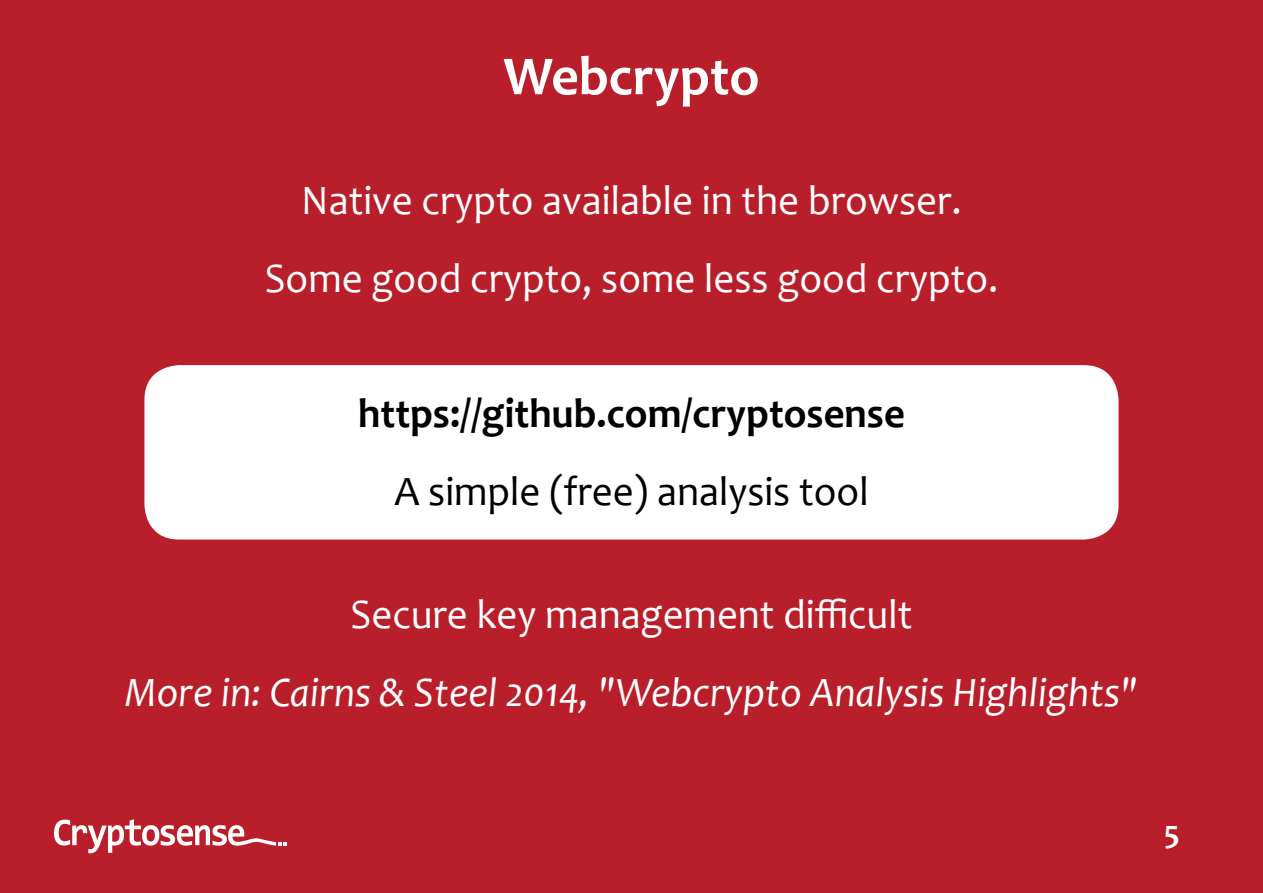
<style>
.page{position:relative;width:1263px;height:893px;background:#b91e2b}
.page>*{position:absolute;margin:0;border:0;box-sizing:border-box;transform-origin:0 0}
.slide_text_1{font:700 55.5px "Candara";color:#fff}
.slide_text_1-2{font:42px "Candara";color:#fff}
.slide_text_1-3{font:italic 42px "Candara";color:#fff}
.slide_text_1-4{font:700 42px "Candara";color:#000}
.slide_text_1-5{font:42px "Candara";color:#000}
.t1{font:700 33px "Candara";color:#fff}
</style>
<div class="page">
<svg style="left:54px;top:819px;width:233px;height:34px"></svg>
<div style="left:144px;top:365px;width:974px;height:174px;background:#fff;border-radius:34px"></div>
<p class="slide_text_1" style="left:503px;top:41px;width:258px">Webcrypto</p>
<p class="slide_text_1-2" style="left:301px;top:174px;width:662px">Native crypto available in the browser.</p>
<p class="slide_text_1-2" style="left:265px;top:252px;width:735px">Some good crypto, some less good crypto.</p>
<p class="slide_text_1-4" style="left:358px;top:387px;width:548px">https://github.com/cryptosense</p>
<p class="slide_text_1-5" style="left:394px;top:465px;width:476px">A simple (free) analysis tool</p>
<p class="slide_text_1-2" style="left:351px;top:588px;width:563px">Secure key management difficult</p>
<p class="slide_text_1-3" style="left:125px;top:666px;width:1014px">More in: Cairns &amp; Steel 2014, "Webcrypto Analysis Highlights"</p>
<p class="t1" style="left:1164px;top:812px;width:17px">5</p>
</div>
